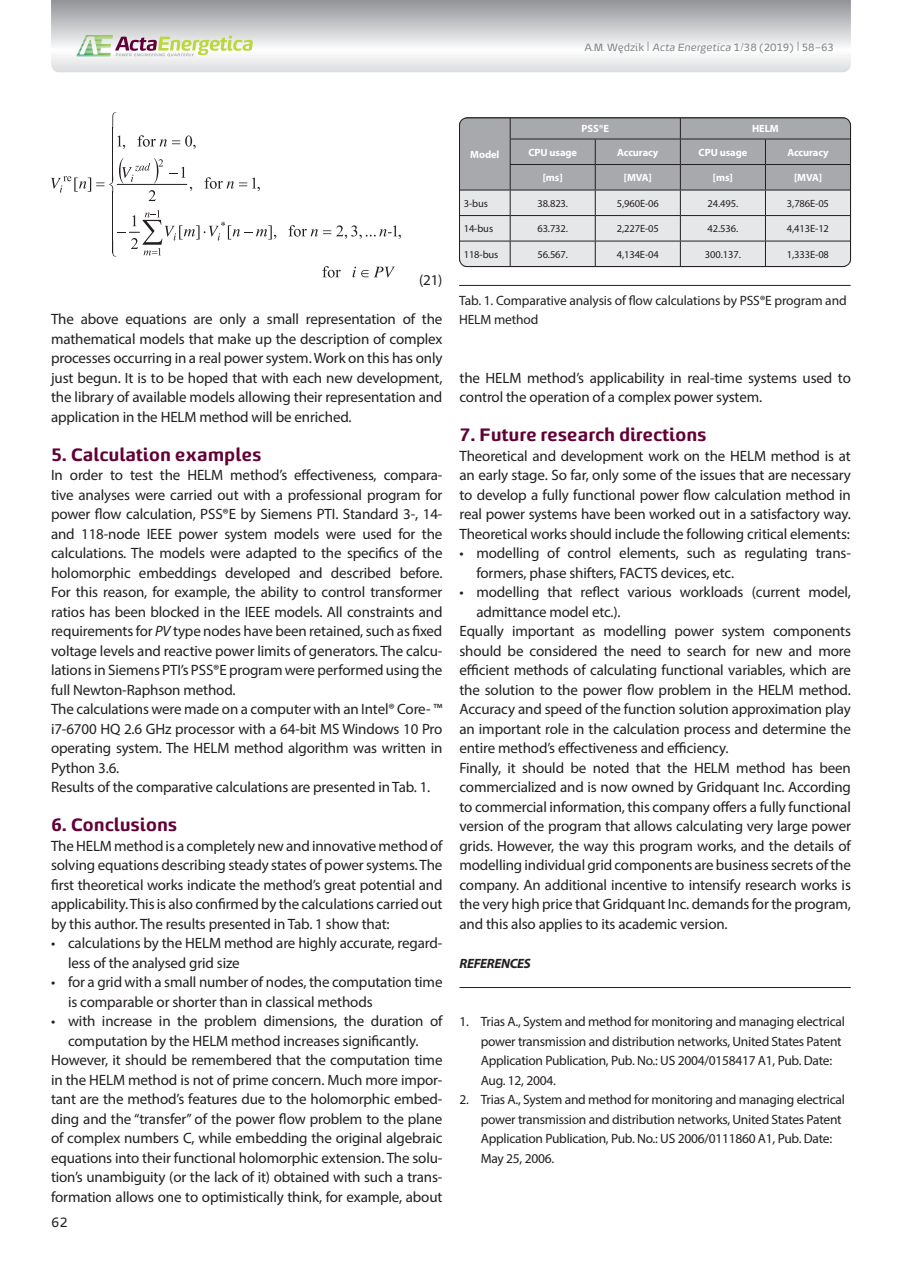
<style>
.page{position:relative;width:902px;height:1263px;background:#fff}
.page>*{position:absolute;margin:0;border:0;box-sizing:border-box;transform-origin:0 0}
.t1{font:700 18px "Energa";letter-spacing:-.01em;color:#630035}
.t2{font:15px/19.5px "Myriad Pro";letter-spacing:-.01em;color:#231f20}
.t3{font:13.5px/19.5px "Myriad Pro";letter-spacing:-.02em;color:#231f20}
.t4{font:italic 700 13.5px "Myriad Pro";letter-spacing:-.025em;color:#231f20}
.t5{font:13.5px "Energa";color:#231f20}
.t6{font:10.5px "Myriad Pro";letter-spacing:-.01em;color:#231f20}
.t7{font:700 10.5px "Myriad Pro";letter-spacing:-.01em;color:#fff}
.t8{font:10.5px "Energa";letter-spacing:-.01em;color:#808285}
.s1{font-size:13.5px}
.s2{font-style:italic}
</style>
<div class="page">
<svg style="left:51px;top:0;width:799px;height:72px"></svg>
<svg style="left:76px;top:35px;width:177px;height:21px"></svg>
<svg style="left:374px;top:267px;width:21px;height:11px"></svg>
<svg style="left:352px;top:267px;width:16px;height:10px"></svg>
<svg style="left:322px;top:266px;width:19px;height:11px"></svg>
<svg style="left:288px;top:225px;width:113px;height:14px"></svg>
<svg style="left:51px;top:112px;width:225px;height:145px"></svg>
<hr style="left:459px;top:987px;width:391px;height:1px;background:#231f20">
<hr style="left:459px;top:117px;width:51px;height:1px;background:#231f20">
<hr style="left:765px;top:117px;width:85px;height:1px;background:#231f20">
<svg style="left:459px;top:118px;width:392px;height:149px;background:#c0c0c3"></svg>
<div style="left:459px;top:117px;width:391px;height:150px;border:1px solid #231f20;border-radius:8px"></div>
<hr style="left:459px;top:285px;width:391px;height:1px;background:#231f20">
<p class="t8" style="left:584px;top:41px;width:251px">A.M. Wędzik <span class="s1">|</span> <span class="s2">Acta Energetica</span> 1/38 (2019) <span class="s1">|</span> 58–63</p>
<p class="t2" style="left:419px;top:270px;width:25px">(21)</p>
<p class="t2" style="left:51px;top:309px;width:393px;text-align:justify">The above equations are only a small representation of the mathematical models that make up the description of complex processes occurring in a real power system. Work on this has only just begun. It is to be hoped that with each new development, the library of available models allowing their representation and application in the HELM method will be enriched.</p>
<p class="t1" style="left:51px;top:442px;width:212px">5. Calculation examples</p>
<p class="t2" style="left:51px;top:465px;width:393px">In order to test the HELM method’s effectiveness, compara&shy;tive analyses were carried out with a professional program for power flow calculation, PSS®E by Siemens PTI. Standard 3-, 14- and 118-node IEEE power system models were used for the calculations. The models were adapted to the specifics of the holomorphic embeddings developed and described before.<br>For this reason, for example, the ability to control transformer ratios has been blocked in the IEEE models. All constraints and requirements for <span class="s2">PV</span> type nodes have been retained, such as fixed voltage levels and reactive power limits of generators. The calcu&shy;lations in Siemens PTI’s PSS®E program were performed using the full Newton-Raphson method.<br>The calculations were made on a computer with an Intel® Core- ™ i7-6700 HQ 2.6 GHz processor with a 64-bit MS Windows 10 Pro operating system. The HELM method algorithm was written in Python 3.6.<br>Results of the comparative calculations are presented in Tab. 1.</p>
<p class="t1" style="left:51px;top:812px;width:128px">6. Conclusions</p>
<p class="t2" style="left:51px;top:836px;width:393px;text-align:justify">The HELM method is a completely new and innovative method of solving equations describing steady states of power systems. The first theoretical works indicate the method’s great potential and applicability. This is also confirmed by the calculations carried out by this author. The results presented in Tab. 1 show that:</p>
<p class="t2" style="left:68px;top:933px;width:376px;text-indent:-17px">• calculations by the HELM method are highly accurate, regard&shy;less of the analysed grid size</p>
<p class="t2" style="left:68px;top:972px;width:376px;text-indent:-17px">• for a grid with a small number of nodes, the computation time is comparable or shorter than in classical methods</p>
<p class="t2" style="left:51px;top:1011px;width:393px;text-align:center">• with increase in the problem dimensions, the duration of computation by the HELM method increases significantly.<br>However, it should be remembered that the computation time in the HELM method is not of prime concern. Much more impor&shy;tant are the method’s features due to the holomorphic embed&shy;ding and the “transfer” of the power flow problem to the plane of complex numbers ℂ, while embedding the original algebraic equations into their functional holomorphic extension. The solu&shy;tion’s unambiguity (or the lack of it) obtained with such a trans&shy;formation allows one to optimistically think, for example, about</p>
<p class="t5" style="left:51px;top:1213px;width:18px">62</p>
<p class="t7" style="left:470px;top:147px;width:31px">Model</p>
<p class="t7" style="left:581px;top:122px;width:29px">PSS®E</p>
<p class="t7" style="left:752px;top:122px;width:28px">HELM</p>
<p class="t7" style="left:528px;top:145px;width:50px">CPU usage</p>
<p class="t7" style="left:617px;top:145px;width:43px">Accuracy</p>
<p class="t7" style="left:698px;top:145px;width:50px">CPU usage</p>
<p class="t7" style="left:787px;top:145px;width:43px">Accuracy</p>
<p class="t7" style="left:542px;top:171px;width:21px">[ms]</p>
<p class="t7" style="left:623px;top:171px;width:29px">[MVA]</p>
<p class="t7" style="left:713px;top:171px;width:21px">[ms]</p>
<p class="t7" style="left:794px;top:171px;width:29px">[MVA]</p>
<p class="t6" style="left:463px;top:197px;width:26px">3-bus</p>
<p class="t6" style="left:537px;top:197px;width:32px">38.823.</p>
<p class="t6" style="left:616px;top:197px;width:44px">5,960E-06</p>
<p class="t6" style="left:707px;top:197px;width:32px">24.495.</p>
<p class="t6" style="left:786px;top:197px;width:44px">3,786E-05</p>
<p class="t6" style="left:463px;top:222px;width:31px">14-bus</p>
<p class="t6" style="left:537px;top:222px;width:32px">63.732.</p>
<p class="t6" style="left:616px;top:222px;width:44px">2,227E-05</p>
<p class="t6" style="left:707px;top:222px;width:32px">42.536.</p>
<p class="t6" style="left:786px;top:222px;width:44px">4,413E-12</p>
<p class="t6" style="left:463px;top:248px;width:36px">118-bus</p>
<p class="t6" style="left:537px;top:248px;width:32px">56.567.</p>
<p class="t6" style="left:616px;top:248px;width:44px">4,134E-04</p>
<p class="t6" style="left:704px;top:248px;width:37px">300.137.</p>
<p class="t6" style="left:786px;top:248px;width:44px">1,333E-08</p>
<p class="t3" style="left:459px;top:290px;width:389px">Tab. 1. Comparative analysis of flow calculations by PSS®E program and<br>HELM method</p>
<p class="t2" style="left:459px;top:368px;width:393px">the HELM method’s applicability in real-time systems used to control the operation of a complex power system.</p>
<p class="t1" style="left:459px;top:422px;width:249px">7. Future research directions</p>
<p class="t2" style="left:459px;top:446px;width:393px;text-align:justify">Theoretical and development work on the HELM method is at an early stage. So far, only some of the issues that are necessary to develop a fully functional power flow calculation method in real power systems have been worked out in a satisfactory way.<br>Theoretical works should include the following critical elements:</p>
<p class="t2" style="left:476px;top:543px;width:376px;text-indent:-17px">• modelling of control elements, such as regulating trans&shy;formers, phase shifters, FACTS devices, etc.</p>
<p class="t2" style="left:459px;top:582px;width:393px">• modelling that reflect various workloads (current model,</p>
<p class="t2" style="left:476px;top:602px;width:146px">admittance model etc.).</p>
<p class="t2" style="left:459px;top:621px;width:393px">Equally important as modelling power system components</p>
<p class="t2" style="left:459px;top:641px;width:393px">should be considered the need to search for new and more</p>
<p class="t2" style="left:459px;top:660px;width:393px">efficient methods of calculating functional variables, which are</p>
<p class="t2" style="left:459px;top:680px;width:393px">the solution to the power flow problem in the HELM method.</p>
<p class="t2" style="left:459px;top:699px;width:393px">Accuracy and speed of the function solution approximation play</p>
<p class="t2" style="left:459px;top:719px;width:393px">an important role in the calculation process and determine the</p>
<p class="t2" style="left:459px;top:738px;width:270px">entire method’s effectiveness and efficiency.</p>
<p class="t2" style="left:459px;top:758px;width:393px">Finally, it should be noted that the HELM method has been</p>
<p class="t2" style="left:459px;top:777px;width:393px">commercialized and is now owned by Gridquant Inc. According</p>
<p class="t2" style="left:459px;top:797px;width:393px">to commercial information, this company offers a fully functional</p>
<p class="t2" style="left:459px;top:816px;width:393px">version of the program that allows calculating very large power</p>
<p class="t2" style="left:459px;top:836px;width:393px">grids. However, the way this program works, and the details of</p>
<p class="t2" style="left:459px;top:855px;width:393px">modelling individual grid components are business secrets of the</p>
<p class="t2" style="left:459px;top:875px;width:393px">company. An additional incentive to intensify research works is</p>
<p class="t2" style="left:459px;top:894px;width:393px">the very high price that Gridquant Inc. demands for the program,</p>
<p class="t2" style="left:459px;top:914px;width:270px">and this also applies to its academic version.</p>
<p class="t4" style="left:459px;top:954px;width:73px">REFERENCES</p>
<p class="t3" style="left:480px;top:1012px;width:366px;text-indent:-21px">1. Trias A., System and method for monitoring and managing electrical power transmission and distribution networks, United States Patent Application Publication, Pub. No.: US 2004/0158417 A1, Pub. Date:<br>Aug. 12, 2004.</p>
<p class="t3" style="left:480px;top:1090px;width:366px;text-indent:-21px">2. Trias A., System and method for monitoring and managing electrical power transmission and distribution networks, United States Patent Application Publication, Pub. No.: US 2006/0111860 A1, Pub. Date:<br>May 25, 2006.</p>
</div>
